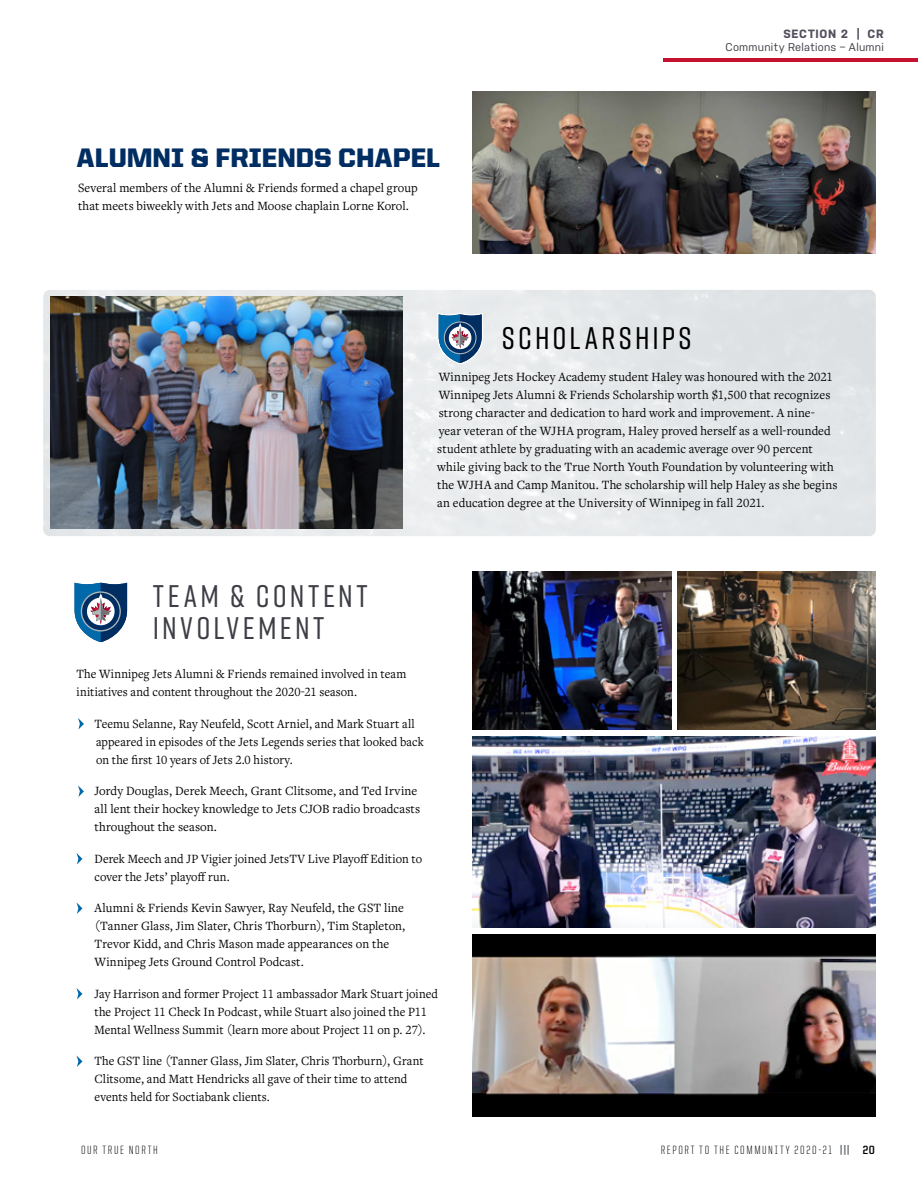
<style>
.page{position:relative;width:918px;height:1188px;background:#fff}
.page>*{position:absolute;margin:0;border:0;box-sizing:border-box;transform-origin:0 0}
.t1{font:500 31.2px/32px "Rift";letter-spacing:.105em;color:#3e3f46}
.t2{font:500 31.2px "Rift";letter-spacing:.1em;color:#000}
.t3{font:900 26.85px "United Sans Reg";color:#002d62}
.Main_paragraph{font:13.2px/18px "Freight Text Pro";letter-spacing:.005em;color:#000;scale:.96 1}
.Main_paragraph-2{font:13.2px/18px "Freight Text Pro";letter-spacing:.005em;color:#000;scale:.94 1}
.Main_paragraph-3{font:13.2px/18px "Freight Text Pro";letter-spacing:.005em;color:#000}
.t4{font:300 12px "United Sans Cond";letter-spacing:.145em;color:#000}
.t5{font:700 12px "Nudista";letter-spacing:.06em;color:#544e5d}
.t6{font:11.25px "Nudista";letter-spacing:.02em;color:#3e3f46}
.s1{font-weight:800;color:#74797d}
.s2{font-family:"United Sans Semi Cond";font-weight:700}
</style>
<div class="page">
<img style="left:473px;top:92px;width:403px;height:161px">
<img style="left:473px;top:736px;width:403px;height:191px">
<img style="left:473px;top:934px;width:403px;height:182px">
<img style="left:473px;top:571px;width:199px;height:159px">
<img style="left:677px;top:571px;width:199px;height:159px">
<img style="left:43px;top:290px;width:833px;height:246px">
<svg style="left:78px;top:718px;width:6px;height:11px"></svg>
<svg style="left:78px;top:785px;width:6px;height:12px"></svg>
<svg style="left:76px;top:853px;width:6px;height:11px"></svg>
<svg style="left:76px;top:902px;width:6px;height:12px"></svg>
<svg style="left:76px;top:988px;width:6px;height:11px"></svg>
<svg style="left:76px;top:1055px;width:6px;height:12px"></svg>
<img style="left:51px;top:296px;width:351px;height:232px">
<svg style="left:74px;top:582px;width:54px;height:61px"></svg>
<svg style="left:437px;top:313px;width:46px;height:51px"></svg>
<hr style="left:663px;top:58px;width:255px;height:4px;background:#c41230">
<p class="t3" style="left:77px;top:143px;width:365px">ALUMNI &amp; FRIENDS CHAPEL</p>
<p class="Main_paragraph" style="left:78px;top:179px;width:355px">Several members of the Alumni &amp; Friends formed a chapel group that meets biweekly with Jets and Moose chaplain Lorne Korol.</p>
<p class="t5" style="left:783px;top:27px;width:102px">SECTION 2 | CR</p>
<p class="t6" style="left:725px;top:41px;width:160px">Community Relations − Alumni</p>
<p class="t1" style="left:153px;top:579px;width:216px">TEAM &amp; CONTENT<br>INVOLVEMENT</p>
<p class="t2" style="left:502px;top:316px;width:191px">SCHOLARSHIPS</p>
<p class="Main_paragraph" style="left:437px;top:367px;width:418px">Winnipeg Jets Hockey Academy student Haley was honoured with the 2021<br>Winnipeg Jets Alumni &amp; Friends Scholarship worth $1,500 that recognizes strong character and dedication to hard work and improvement. A nine&shy;year veteran of the WJHA program, Haley proved herself as a well-rounded student athlete by graduating with an academic average over 90 percent while giving back to the True North Youth Foundation by volunteering with the WJHA and Camp Manitou. The scholarship will help Haley as she begins an education degree at the University of Winnipeg in fall 2021.</p>
<p class="Main_paragraph-2" style="left:76px;top:665px;width:352px">The Winnipeg Jets Alumni &amp; Friends remained involved in team initiatives and content throughout the 2020-21 season.</p>
<p class="Main_paragraph-2" style="left:95px;top:714px;width:352px">Teemu Selanne, Ray Neufeld, Scott Arniel, and Mark Stuart all appeared in episodes of the Jets Legends series that looked back on the first 10 years of Jets 2.0 history.</p>
<p class="Main_paragraph-3" style="left:94px;top:782px;width:327px">Jordy Douglas, Derek Meech, Grant Clitsome, and Ted Irvine all lent their hockey knowledge to Jets CJOB radio broadcasts throughout the season.</p>
<p class="Main_paragraph-2" style="left:94px;top:849px;width:350px">Derek Meech and JP Vigier joined JetsTV Live Playoff Edition to cover the Jets’ playoff run.</p>
<p class="Main_paragraph" style="left:94px;top:899px;width:325px">Alumni &amp; Friends Kevin Sawyer, Ray Neufeld, the GST line (Tanner Glass, Jim Slater, Chris Thorburn), Tim Stapleton, Trevor Kidd, and Chris Mason made appearances on the Winnipeg Jets Ground Control Podcast.</p>
<p class="Main_paragraph-2" style="left:94px;top:984px;width:367px">Jay Harrison and former Project 11 ambassador Mark Stuart joined the Project 11 Check In Podcast, while Stuart also joined the P11<br>Mental Wellness Summit (learn more about Project 11 on p. 27).</p>
<p class="Main_paragraph-2" style="left:94px;top:1052px;width:352px">The GST line (Tanner Glass, Jim Slater, Chris Thorburn), Grant<br>Clitsome, and Matt Hendricks all gave of their time to attend events held for Soctiabank clients.</p>
<p class="t4" style="left:81px;top:1144px;width:78px">OUR TRUE NORTH</p>
<p class="t4" style="left:661px;top:1144px;width:216px">REPORT TO THE COMMUNITY 2020-21 <span class="s1">|||</span> <span class="s2">20</span></p>
</div>
